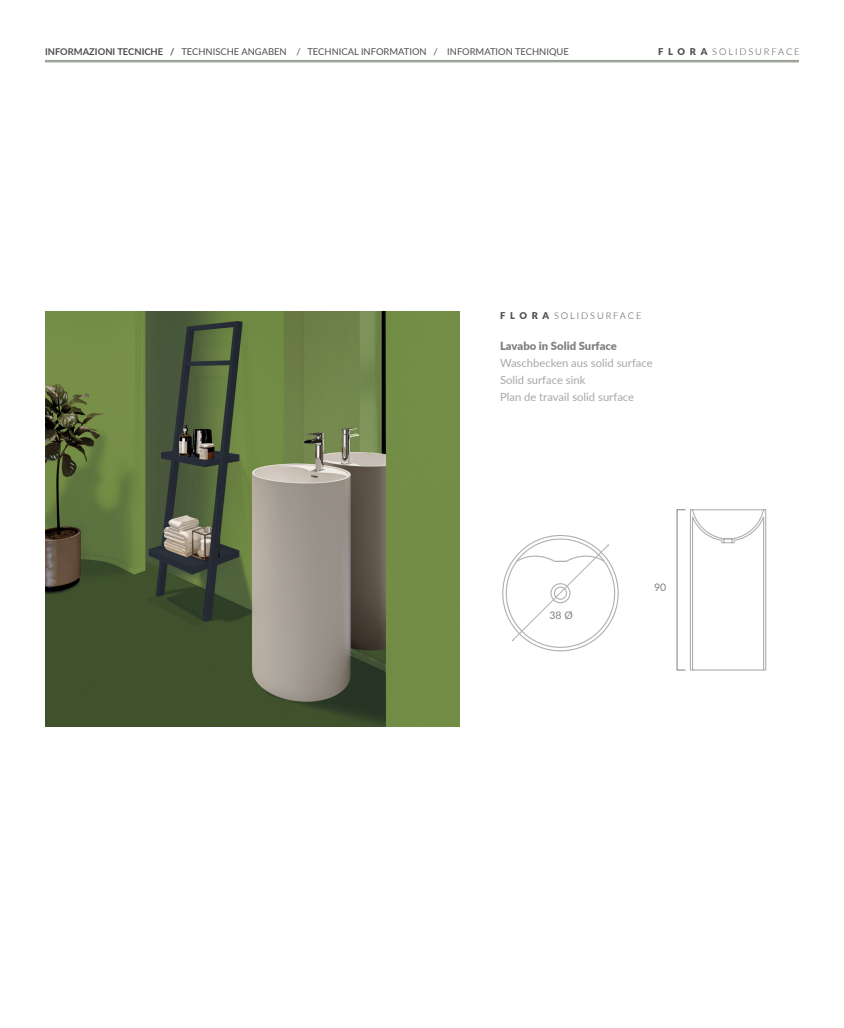
<style>
.page{position:relative;width:844px;height:1028px;background:#fff}
.page>*{position:absolute;margin:0;border:0;box-sizing:border-box;transform-origin:0 0}
.t1{font:11.25px/17px "Lato";color:#a5a7a9}
.t2{font:900 11.25px "Lato";color:#808082}
.t3{font:10.5px "Lato";color:#808082}
.t4{font:9.38px "Lato";color:#4d4d4f}
.t5{font:300 9.38px "Lato";letter-spacing:.2em;color:#4e4e50}
.s1{font-weight:700}
.s2{font-weight:900}
</style>
<div class="page">
<hr style="left:45px;top:60px;width:753px;height:2px;background:#9ba298">
<img style="left:45px;top:311px;width:415px;height:415px">
<div style="left:676px;top:509px;width:9px;height:161px;border:1px solid #7c7e7f"></div>
<svg style="left:690px;top:509px;width:76px;height:162px"></svg>
<hr style="left:690px;top:509px;width:75px;height:1px;background:#b0b0b0">
<svg style="left:502px;top:535px;width:117px;height:117px"></svg>
<p class="t4" style="left:45px;top:45px;width:525px"><span class="s1">INFORMAZIONI TECNICHE /</span> TECHNISCHE ANGABEN / TECHNICAL INFORMATION / INFORMATION TECHNIQUE</p>
<p class="t5" style="left:658px;top:45px;width:143px"><span class="s2">F L O R A</span> SOLIDSURFACE</p>
<p class="t5" style="left:500px;top:309px;width:143px"><span class="s2">F L O R A</span> SOLIDSURFACE</p>
<p class="t2" style="left:500px;top:337px;width:118px">Lavabo in Solid Surface</p>
<p class="t1" style="left:500px;top:354px;width:154px">Waschbecken aus solid surface<br>Solid surface sink<br>Plan de travail solid surface</p>
<p class="t3" style="left:549px;top:608px;width:25px">38 Ø</p>
<p class="t3" style="left:654px;top:579px;width:14px">90</p>
</div>
